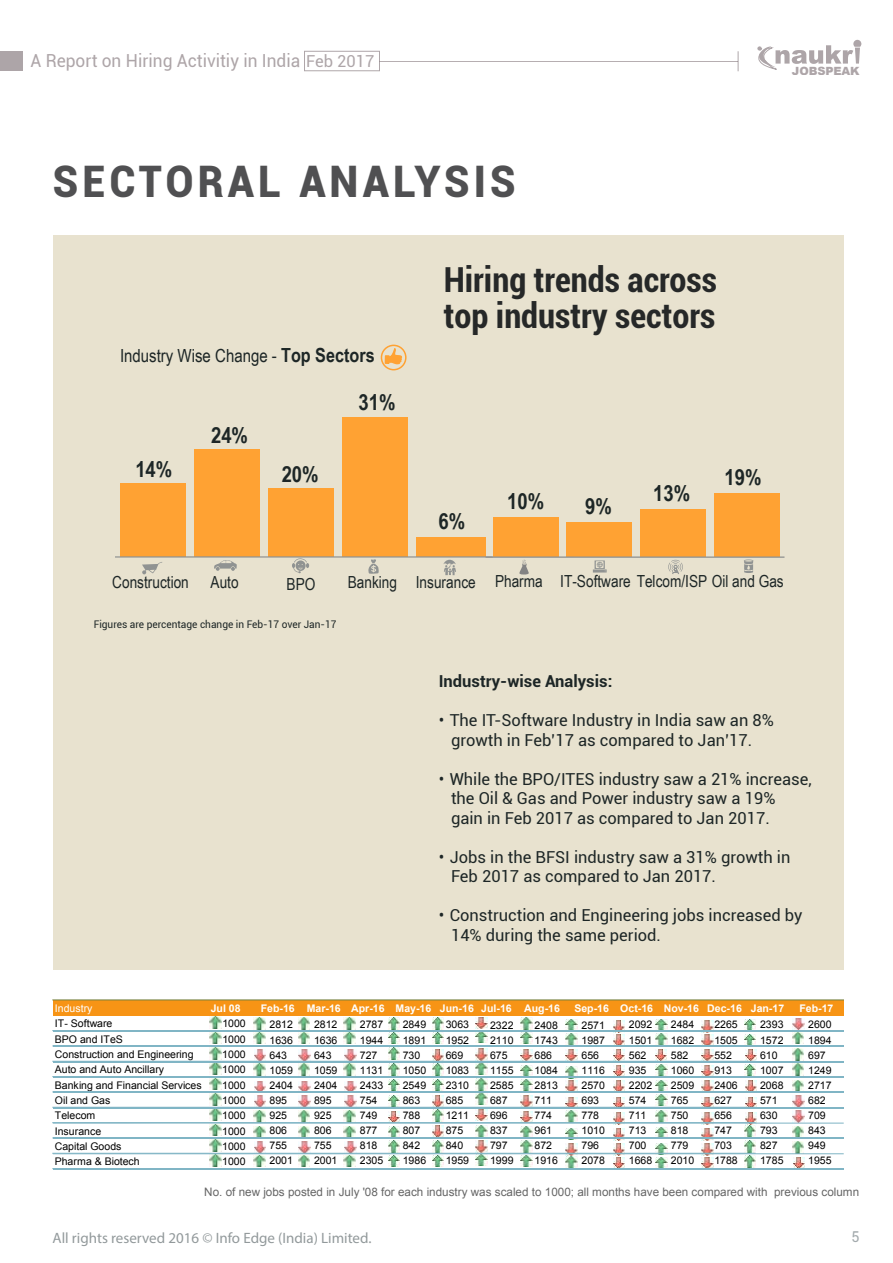
<style>
.page{position:relative;width:893px;height:1263px;background:#fff}
.page>*{position:absolute;margin:0;border:0;box-sizing:border-box;transform-origin:0 0}
.t1{font:900 43.5px "Roboto";letter-spacing:.1em;color:#505052;scale:.94 1}
.t2{font:700 condensed 34.5px/36px "Roboto";color:#262828}
.t3{font:700 22.2px "Arial Narrow";color:#1d2626}
.t4{font:18px "Roboto";color:#5c4b51;scale:.96 1}
.t5{font:18px "Arial Narrow";color:#1d2626}
.t6{font:16.65px "Arial Narrow";color:#1d2626}
.t7{font:16.5px/19.5px "Roboto";color:#1d2626}
.t8{font:700 16.5px "Roboto";color:#1d2626}
.t9{font:15px "Myriad Pro";color:#92999b}
.t10{font:15px "Roboto";color:#a3aaad;scale:.96 1}
.t11{font:11.7px "Arial";color:#666}
.t12{font:900 11.4px "Arial";letter-spacing:-.01em;color:#5c4b51}
.t13{font:10.5px/15px "Arial";color:#000}
.t14{font:700 10.5px "Arial";color:#fff}
.t15{font:10.5px "Roboto";color:#1d2626;scale:.96 1}
.t16{font:10.5px "Arial";color:#fff}
.s1{font-size:16.5px}
.s2{font-weight:700;font-size:19.5px}
</style>
<div class="page">
<div style="left:53px;top:236px;width:791px;height:734px;background:#e8e2cf"></div>
<div style="left:53px;top:1000px;width:791px;height:16px;background:#f79415"></div>
<hr style="left:53px;top:1000px;width:790px;height:1px;background:#75803c">
<svg style="left:53px;top:1017px;width:791px;height:151px"></svg>
<hr style="left:53px;top:1138px;width:791px;height:1px;background:#80b5c5">
<hr style="left:53px;top:1153px;width:791px;height:1px;background:#80b5c5">
<hr style="left:53px;top:1168px;width:791px;height:1px;background:#80b5c5">
<hr style="left:379px;top:61px;width:359px;height:1px;background:#5c4b51">
<div style="left:0;top:51px;width:22px;height:20px;background:#ada5a8"></div>
<svg style="left:738px;top:51px;width:1px;height:20px"></svg>
<svg style="left:757px;top:40px;width:104px;height:30px"></svg>
<div style="left:342px;top:417px;width:66px;height:140px;background:#ffa233"></div>
<svg style="left:381px;top:345px;width:26px;height:25px"></svg>
<div style="left:120px;top:484px;width:65px;height:73px;background:#ffa233"></div>
<div style="left:194px;top:450px;width:66px;height:107px;background:#ffa233"></div>
<div style="left:269px;top:489px;width:65px;height:68px;background:#ffa233"></div>
<div style="left:417px;top:537px;width:69px;height:19px;background:#ffa233"></div>
<div style="left:566px;top:522px;width:66px;height:34px;background:#ffa233"></div>
<div style="left:640px;top:509px;width:66px;height:47px;background:#ffa233"></div>
<div style="left:714px;top:493px;width:66px;height:63px;background:#ffa233"></div>
<div style="left:493px;top:517px;width:65px;height:39px;background:#ffa233"></div>
<svg style="left:115px;top:556px;width:669px;height:19px"></svg>
<h3 class="t4" style="left:30px;top:48px;width:360px">A Report on Hiring Activitiy in India <span class="s1">Feb 2017</span></h3>
<p class="t12" style="left:792px;top:62px;width:69px">JOBSPEAK</p>
<h1 class="t1" style="left:53px;top:151px;width:494px">SECTORAL ANALYSIS</h1>
<h3 class="t5" style="left:120px;top:342px;width:256px">Industry Wise Change - <span class="s2">Top Sectors</span></h3>
<h3 class="t3" style="left:135px;top:452px;width:39px">14%</h3>
<h3 class="t3" style="left:211px;top:419px;width:39px">24%</h3>
<h3 class="t3" style="left:282px;top:457px;width:39px">20%</h3>
<h3 class="t3" style="left:359px;top:385px;width:39px">31%</h3>
<h2 class="t2" style="left:444px;top:260px;width:275px">Hiring trends across top industry sectors</h2>
<h3 class="t3" style="left:439px;top:504px;width:28px">6%</h3>
<h3 class="t3" style="left:507px;top:484px;width:39px">10%</h3>
<h3 class="t3" style="left:585px;top:489px;width:28px">9%</h3>
<h3 class="t3" style="left:653px;top:477px;width:39px">13%</h3>
<h3 class="t3" style="left:725px;top:460px;width:39px">19%</h3>
<h3 class="t6" style="left:112px;top:570px;width:78px">Construction</h3>
<h3 class="t6" style="left:211px;top:570px;width:30px">Auto</h3>
<h3 class="t6" style="left:287px;top:571px;width:30px">BPO</h3>
<h3 class="t6" style="left:416px;top:570px;width:61px">Insurance</h3>
<h3 class="t6" style="left:560px;top:569px;width:225px">IT-Software Telcom/ISP Oil and Gas</h3>
<h3 class="t6" style="left:495px;top:569px;width:49px">Pharma</h3>
<h3 class="t6" style="left:348px;top:570px;width:51px">Banking</h3>
<p class="t15" style="left:94px;top:617px;width:254px">Figures are percentage change in Feb-17 over Jan-17</p>
<h3 class="t8" style="left:439px;top:670px;width:175px">Industry-wise Analysis:</h3>
<h3 class="t7" style="left:439px;top:710px;width:337px;text-align:center">• The IT-Software Industry in India saw an 8% growth in Feb’17 as compared to Jan’17.</h3>
<h3 class="t7" style="left:451px;top:768px;width:362px;text-indent:-12px">• While the BPO/ITES industry saw a 21% increase, the Oil &amp; Gas and Power industry saw a 19%<br>gain in Feb 2017 as compared to Jan 2017.</h3>
<h3 class="t7" style="left:451px;top:846px;width:341px;text-indent:-12px">• Jobs in the BFSI industry saw a 31% growth in<br>Feb 2017 as compared to Jan 2017.</h3>
<h3 class="t7" style="left:451px;top:905px;width:353px;text-indent:-12px">• Construction and Engineering jobs increased by<br>14% during the same period.</h3>
<p class="t16" style="left:55px;top:1001px;width:39px">Industry</p>
<p class="t14" style="left:211px;top:1001px;width:31px">Jul 08</p>
<p class="t13" style="left:55px;top:1016px;width:59px">IT- Software</p>
<p class="t13" style="left:222px;top:1016px;width:25px">1000</p>
<p class="t13" style="left:55px;top:1031px;width:70px">BPO and ITeS</p>
<p class="t13" style="left:222px;top:1031px;width:25px">1000</p>
<p class="t13" style="left:55px;top:1047px;width:140px">Construction and Engineering</p>
<p class="t13" style="left:222px;top:1047px;width:25px">1000</p>
<p class="t13" style="left:55px;top:1062px;width:111px">Auto and Auto Ancillary</p>
<p class="t13" style="left:222px;top:1062px;width:25px">1000</p>
<p class="t13" style="left:55px;top:1077px;width:148px">Banking and Financial Services</p>
<p class="t13" style="left:222px;top:1077px;width:25px">1000</p>
<p class="t13" style="left:55px;top:1093px;width:57px">Oil and Gas</p>
<p class="t13" style="left:222px;top:1093px;width:25px">1000</p>
<p class="t13" style="left:55px;top:1108px;width:42px">Telecom</p>
<p class="t13" style="left:222px;top:1108px;width:25px">1000</p>
<p class="t13" style="left:55px;top:1123px;width:48px">Insurance</p>
<p class="t13" style="left:222px;top:1123px;width:25px">1000</p>
<p class="t13" style="left:55px;top:1139px;width:68px">Capital Goods</p>
<p class="t13" style="left:222px;top:1139px;width:25px">1000</p>
<p class="t13" style="left:55px;top:1154px;width:87px">Pharma &amp; Biotech</p>
<p class="t13" style="left:222px;top:1154px;width:25px">1000</p>
<p class="t14" style="left:261px;top:1001px;width:35px">Feb-16</p>
<p class="t13" style="left:269px;top:1017px;width:25px">2812<br>1636<br>643<br>1059<br>2404<br>895<br>925<br>806<br>755<br>2001</p>
<p class="t14" style="left:307px;top:1001px;width:35px">Mar-16</p>
<p class="t13" style="left:314px;top:1017px;width:25px">2812<br>1636<br>643<br>1059<br>2404<br>895<br>925<br>806<br>755<br>2001</p>
<p class="t14" style="left:351px;top:1001px;width:35px">Apr-16</p>
<p class="t13" style="left:360px;top:1017px;width:25px">2787<br>1944<br>727<br>1131<br>2433<br>754<br>749<br>877<br>818<br>2305</p>
<p class="t14" style="left:396px;top:1001px;width:166px">May-16 Jun-16 Jul-16 Aug-16</p>
<p class="t14" style="left:574px;top:1001px;width:36px">Sep-16</p>
<p class="t13" style="left:403px;top:1017px;width:25px">2849<br>1891<br>730<br>1050<br>2549<br>863<br>788<br>807<br>842<br>1986</p>
<p class="t13" style="left:446px;top:1017px;width:25px">3063<br>1952<br>669<br>1083<br>2310<br>685<br>1211<br>875<br>840<br>1959</p>
<p class="t13" style="left:490px;top:1017px;width:25px">2322<br>2110<br>675<br>1155<br>2585<br>687<br>696<br>837<br>797<br>1999</p>
<p class="t13" style="left:534px;top:1017px;width:25px">2408<br>1743<br>686<br>1084<br>2813<br>711<br>774<br>961<br>872<br>1916</p>
<p class="t13" style="left:582px;top:1017px;width:25px">2571<br>1987<br>656<br>1116<br>2570<br>693<br>778<br>1010<br>796<br>2078</p>
<p class="t13" style="left:629px;top:1017px;width:25px">2092<br>1501<br>562<br>935<br>2202<br>574<br>711<br>713<br>700<br>1668</p>
<p class="t14" style="left:620px;top:1001px;width:80px">Oct-16 Nov-16</p>
<p class="t13" style="left:671px;top:1017px;width:25px">2484<br>1682<br>582<br>1060<br>2509<br>765<br>750<br>818<br>779<br>2010</p>
<p class="t14" style="left:707px;top:1001px;width:36px">Dec-16</p>
<p class="t13" style="left:714px;top:1017px;width:25px">2265<br>1505<br>552<br>913<br>2406<br>627<br>656<br>747<br>703<br>1788</p>
<p class="t14" style="left:751px;top:1001px;width:35px">Jan-17</p>
<p class="t14" style="left:799px;top:1001px;width:35px">Feb-17</p>
<p class="t13" style="left:808px;top:1017px;width:25px">2600<br>1894<br>697<br>1249<br>2717<br>682<br>709<br>843<br>949<br>1955</p>
<p class="t13" style="left:760px;top:1017px;width:25px">2393<br>1572<br>610<br>1007<br>2068<br>571<br>630<br>793<br>827<br>1785</p>
<p class="t11" style="left:204px;top:1184px;width:656px">No. of new jobs posted in July '08 for each industry was scaled to 1000; all months have been compared with previous column</p>
<h3 class="t9" style="left:53px;top:1229px;width:321px">All rights reserved 2016 © Info Edge (India) Limited.</h3>
<h3 class="t10" style="left:851px;top:1226px;width:10px">5</h3>
</div>
